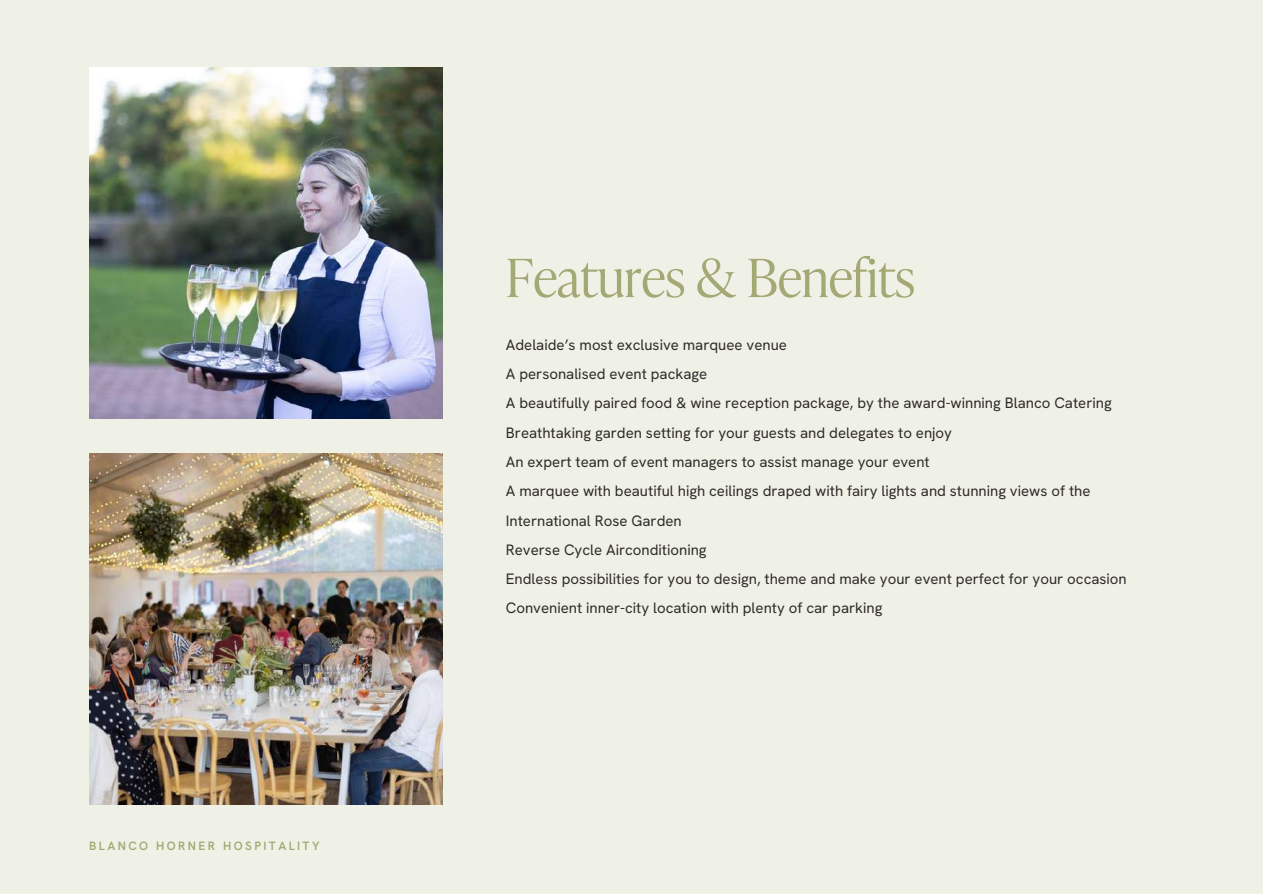
<style>
.page{position:relative;width:1263px;height:894px;background:#fff}
.page>*{position:absolute;margin:0;border:0;box-sizing:border-box;transform-origin:0 0}
.t1{font:300 52.5px "Ivy Presto Headline";color:#a3a875}
.t2{font:15px/29.2px "Hanken Grotesk";color:#2e2a2a}
.t3{font:600 12px "Hanken Grotesk";letter-spacing:.2em;color:#a3a875}
</style>
<div class="page">
<div style="left:0;top:0;width:1263px;height:893px;background:#f0f1e6"></div>
<img style="left:89px;top:453px;width:354px;height:351px">
<img style="left:89px;top:67px;width:354px;height:351px">
<p class="t3" style="left:89px;top:838px;width:232px">BLANCO HORNER HOSPITALITY</p>
<h1 class="t1" style="left:506px;top:235px;width:410px">Features &amp; Benefits</h1>
<p class="t2" style="left:506px;top:330px;width:622px">Adelaide’s most exclusive marquee venue<br>A personalised event package<br>A beautifully paired food &amp; wine reception package, by the award-winning Blanco Catering Breathtaking garden setting for your guests and delegates to enjoy<br>An expert team of event managers to assist manage your event<br>A marquee with beautiful high ceilings draped with fairy lights and stunning views of the International Rose Garden<br>Reverse Cycle Airconditioning<br>Endless possibilities for you to design, theme and make your event perfect for your occasion Convenient inner-city location with plenty of car parking</p>
</div>
